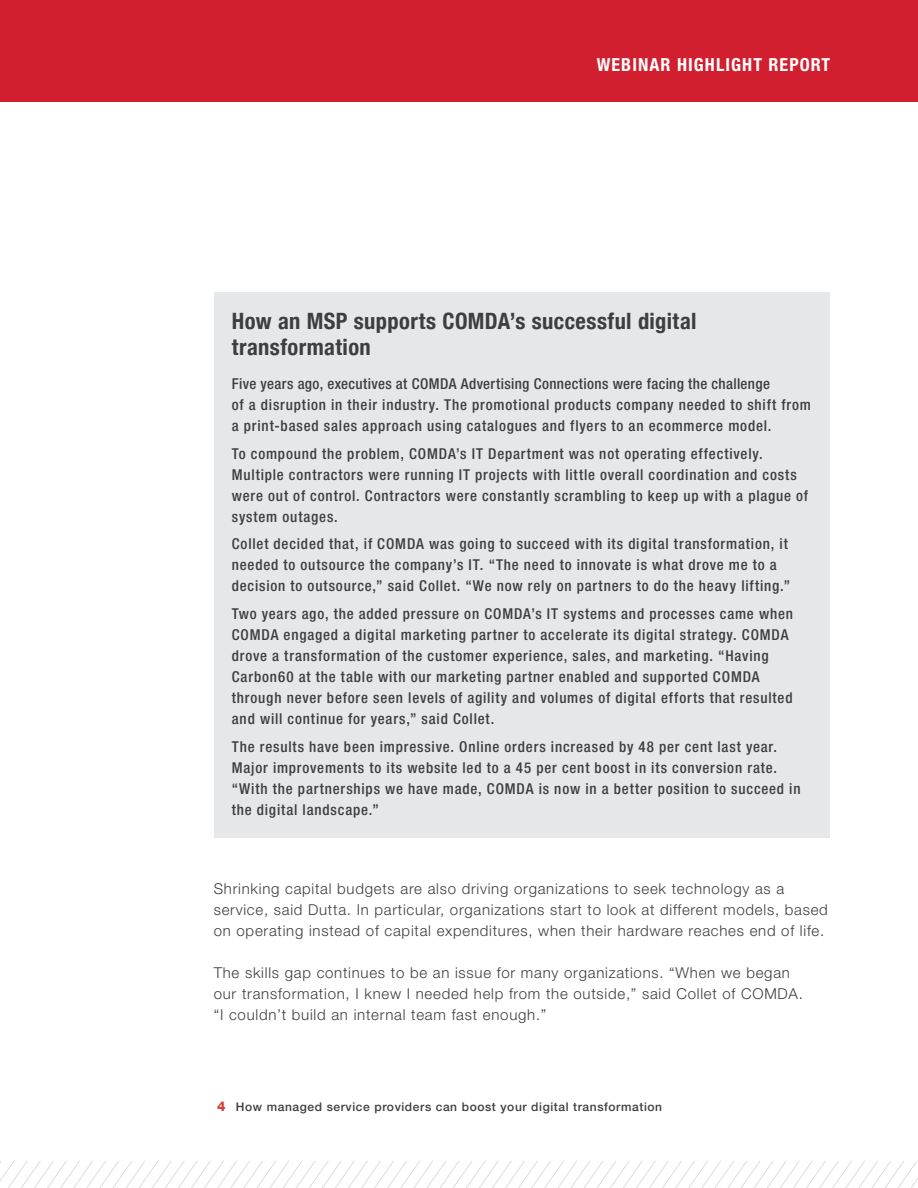
<style>
.page{position:relative;width:918px;height:1188px;background:#fff}
.page>*{position:absolute;margin:0;border:0;box-sizing:border-box;transform-origin:0 0}
.t1{font:700 condensed 22.5px/25.8px "Helvetica Neue";letter-spacing:.02em;color:#3e3e3f}
.t2{font:700 condensed 18px "Helvetica Neue LT Std";letter-spacing:.06em;color:#fff}
.t3{font:500 condensed 15px/21px "Helvetica Neue LT Std";letter-spacing:.055em;color:#3e3e3f}
.t4{font:300 15px/21px "Helvetica Neue LT Std";letter-spacing:.05em;color:#3e3e3f}
.t5{font:500 12px "Helvetica Neue LT Std";letter-spacing:.05em;color:#3e3e3f}
.s1{font-weight:800;font-size:13.5px;color:#d53f33}
</style>
<div class="page">
<svg style="left:0;top:1161px;width:918px;height:27px"></svg>
<div style="left:0;top:0;width:918px;height:101px;background:#d21f2f"></div>
<div style="left:214px;top:292px;width:616px;height:546px;background:#e6e7e9"></div>
<p class="t2" style="left:597px;top:53px;width:235px">WEBINAR HIGHLIGHT REPORT</p>
<h1 class="t1" style="left:232px;top:308px;width:466px">How an MSP supports COMDA’s successful digital transformation</h1>
<p class="t3" style="left:232px;top:373px;width:581px">Five years ago, executives at COMDA Advertising Connections were facing the challenge<br>of a disruption in their industry. The promotional products company needed to shift from a print-based sales approach using catalogues and flyers to an ecommerce model.</p>
<p class="t3" style="left:232px;top:443px;width:578px">To compound the problem, COMDA’s IT Department was not operating effectively.<br>Multiple contractors were running IT projects with little overall coordination and costs were out of control. Contractors were constantly scrambling to keep up with a plague of system outages.</p>
<p class="t3" style="left:232px;top:533px;width:560px">Collet decided that, if COMDA was going to succeed with its digital transformation, it needed to outsource the company’s IT. “The need to innovate is what drove me to a decision to outsource,” said Collet. “We now rely on partners to do the heavy lifting.”</p>
<p class="t3" style="left:232px;top:603px;width:563px">Two years ago, the added pressure on COMDA’s IT systems and processes came when COMDA engaged a digital marketing partner to accelerate its digital strategy. COMDA drove a transformation of the customer experience, sales, and marketing. “Having Carbon60 at the table with our marketing partner enabled and supported COMDA through never before seen levels of agility and volumes of digital efforts that resulted and will continue for years,” said Collet.</p>
<p class="t3" style="left:232px;top:736px;width:570px">The results have been impressive. Online orders increased by 48 per cent last year.<br>Major improvements to its website led to a 45 per cent boost in its conversion rate. “With the partnerships we have made, COMDA is now in a better position to succeed in the digital landscape.”</p>
<p class="t4" style="left:214px;top:878px;width:616px">Shrinking capital budgets are also driving organizations to seek technology as a service, said Dutta. In particular, organizations start to look at different models, based on operating instead of capital expenditures, when their hardware reaches end of life.</p>
<p class="t4" style="left:214px;top:962px;width:591px">The skills gap continues to be an issue for many organizations. “When we began our transformation, I knew I needed help from the outside,” said Collet of COMDA. “I couldn’t build an internal team fast enough.”</p>
<p class="t5" style="left:217px;top:1100px;width:446px"><span class="s1">4</span> How managed service providers can boost your digital transformation</p>
</div>
